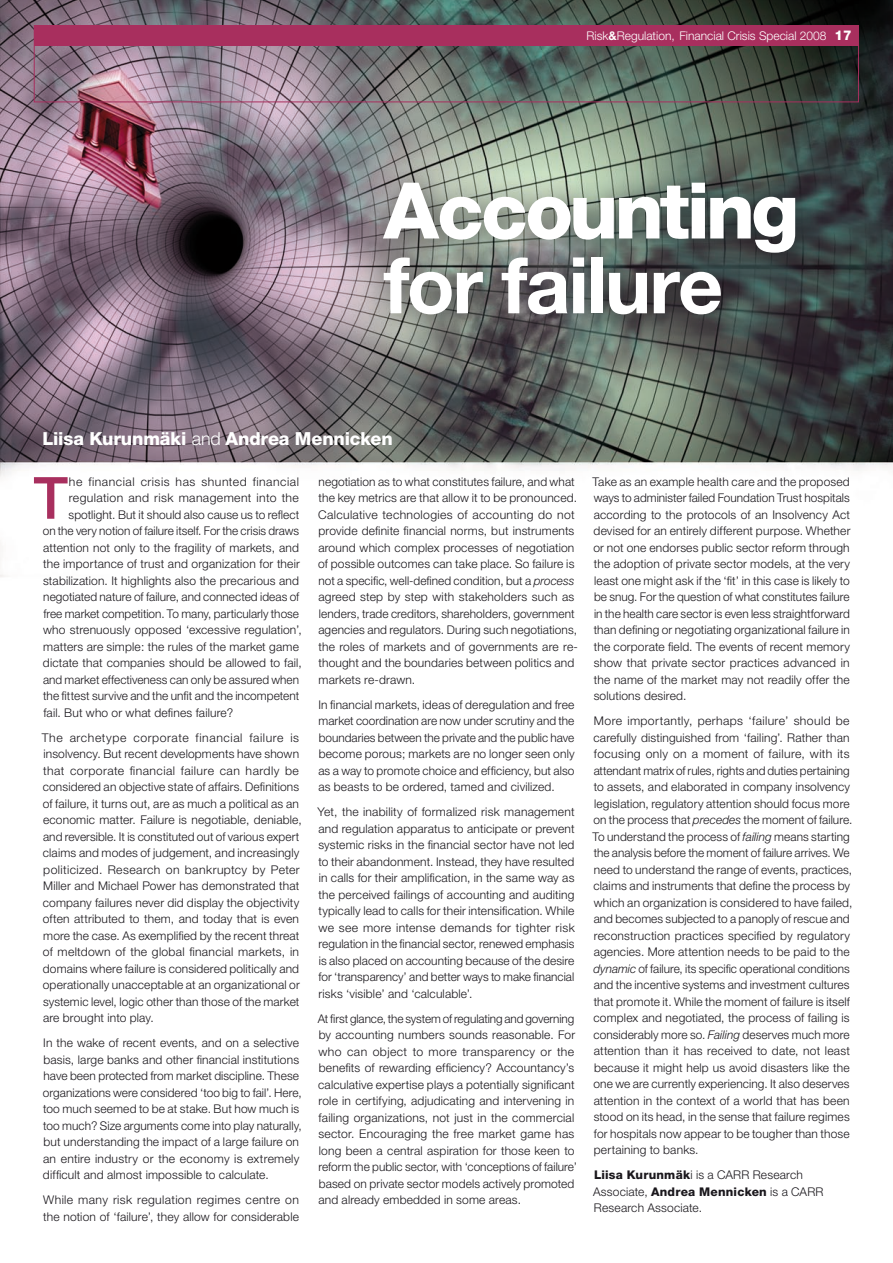
<style>
.page{position:relative;width:893px;height:1263px;background:#fff}
.page>*{position:absolute;margin:0;border:0;box-sizing:border-box;transform-origin:0 0}
.t1{font:800 78.15px "Helvetica Neue";letter-spacing:-.045em;color:#fff}
.t2{font:700 78.15px "Helvetica Neue";letter-spacing:-.025em;color:#fff}
.t3{font:500 58.2px "Helvetica Neue";color:#a82f5e}
.t4{font:800 18px "Helvetica Neue";letter-spacing:-.005em;color:#fff}
.t5{font:300 12px/16.5px "Helvetica Neue";letter-spacing:.015em;color:#1a171c}
.t6{font:300 12px "Helvetica Neue";color:#fff}
.t7{font:300 12px "Helvetica Neue";letter-spacing:.04em;color:#1a171c}
.s1{font-weight:700}
.s2{font-weight:800;font-size:13.5px}
.s3{font-weight:300}
.s4{font-style:italic}
.s5{font-weight:800}
</style>
<div class="page">
<img style="left:0;top:0;width:893px;height:577px">
<div style="left:34px;top:25px;width:825px;height:77px;border:1px solid #a82f5e"></div>
<div style="left:34px;top:26px;width:825px;height:20px;background:#a82f5e"></div>
<div style="left:356px;top:156px;width:466px;height:186px;background:#1a171c;opacity:.75"></div>
<p class="t6" style="left:587px;top:29px;width:266px">Risk<span class="s1">&amp;</span>Regulation, Financial Crisis Special 2008 <span class="s2">17</span></p>
<h1 class="t1" style="left:384px;top:164px;width:417px">Accounting</h1>
<h1 class="t2" style="left:384px;top:237px;width:341px">for failure</h1>
<h3 class="t4" style="left:43px;top:428px;width:352px">Liisa Kurunmäki <span class="s3">and</span> Andrea Mennicken</h3>
<h2 class="t3" style="left:33px;top:463px;width:36px">T</h2>
<p class="t7" style="left:69px;top:474px;width:232px">he financial crisis has shunted financial</p>
<p class="t5" style="left:69px;top:489px;width:232px">regulation and risk management into the</p>
<p class="t5" style="left:69px;top:506px;width:232px">spotlight. But it should also cause us to reflect</p>
<p class="t5" style="left:43px;top:522px;width:258px">on the very notion of failure itself. For the crisis draws</p>
<p class="t5" style="left:43px;top:539px;width:257px">attention not only to the fragility of markets, and</p>
<p class="t5" style="left:43px;top:555px;width:258px">the importance of trust and organization for their</p>
<p class="t5" style="left:43px;top:572px;width:257px">stabilization. It highlights also the precarious and</p>
<p class="t5" style="left:43px;top:588px;width:258px">negotiated nature of failure, and connected ideas of</p>
<p class="t5" style="left:43px;top:605px;width:257px">free market competition. To many, particularly those</p>
<p class="t5" style="left:43px;top:621px;width:260px">who strenuously opposed ‘excessive regulation’,</p>
<p class="t5" style="left:43px;top:638px;width:257px">matters are simple: the rules of the market game</p>
<p class="t5" style="left:43px;top:654px;width:260px">dictate that companies should be allowed to fail,</p>
<p class="t5" style="left:43px;top:671px;width:258px">and market effectiveness can only be assured when</p>
<p class="t5" style="left:43px;top:687px;width:258px">the fittest survive and the unfit and the incompetent</p>
<p class="t5" style="left:43px;top:704px;width:191px">fail. But who or what defines failure?</p>
<p class="t5" style="left:42px;top:729px;width:261px">The archetype corporate financial failure is insolvency. But recent developments have shown that corporate financial failure can hardly be considered an objective state of affairs. Definitions of failure, it turns out, are as much a political as an economic matter. Failure is negotiable, deniable, and reversible. It is constituted out of various expert claims and modes of judgement, and increasingly politicized. Research on bankruptcy by Peter Miller and Michael Power has demonstrated that company failures never did display the objectivity often attributed to them, and today that is even more the case. As exemplified by the recent threat of meltdown of the global financial markets, in domains where failure is considered politically and operationally unacceptable at an organizational or systemic level, logic other than those of the market are brought into play.</p>
<p class="t5" style="left:43px;top:1034px;width:260px">In the wake of recent events, and on a selective basis, large banks and other financial institutions have been protected from market discipline. These organizations were considered ‘too big to fail’. Here, too much seemed to be at stake. But how much is too much? Size arguments come into play naturally, but understanding the impact of a large failure on an entire industry or the economy is extremely difficult and almost impossible to calculate.</p>
<p class="t5" style="left:43px;top:1191px;width:257px">While many risk regulation regimes centre on the notion of ‘failure’, they allow for considerable</p>
<p class="t5" style="left:318px;top:473px;width:261px">negotiation as to what constitutes failure, and what the key metrics are that allow it to be pronounced.<br>Calculative technologies of accounting do not provide definite financial norms, but instruments around which complex processes of negotiation of possible outcomes can take place. So failure is not a specific, well-defined condition, but a <span class="s4">process </span>agreed step by step with stakeholders such as lenders, trade creditors, shareholders, government agencies and regulators. During such negotiations, the roles of markets and of governments are re&shy;thought and the boundaries between politics and markets re-drawn.</p>
<p class="t5" style="left:318px;top:696px;width:258px;text-align:justify">In financial markets, ideas of deregulation and free market coordination are now under scrutiny and the boundaries between the private and the public have become porous; markets are no longer seen only as a way to promote choice and efficiency, but also as beasts to be ordered, tamed and civilized.</p>
<p class="t5" style="left:318px;top:803px;width:259px;text-align:justify">Yet, the inability of formalized risk management and regulation apparatus to anticipate or prevent systemic risks in the financial sector have not led to their abandonment. Instead, they have resulted in calls for their amplification, in the same way as the perceived failings of accounting and auditing typically lead to calls for their intensification. While we see more intense demands for tighter risk regulation in the financial sector, renewed emphasis is also placed on accounting because of the desire for ‘transparency’ and better ways to make financial risks ‘visible’ and ‘calculable’.</p>
<p class="t5" style="left:318px;top:1010px;width:261px">At first glance, the system of regulating and governing by accounting numbers sounds reasonable. For who can object to more transparency or the benefits of rewarding efficiency? Accountancy’s calculative expertise plays a potentially significant role in certifying, adjudicating and intervening in failing organizations, not just in the commercial sector. Encouraging the free market game has long been a central aspiration for those keen to reform the public sector, with ‘conceptions of failure’ based on private sector models actively promoted and already embedded in some areas.</p>
<p class="t5" style="left:592px;top:473px;width:260px;text-align:justify">Take as an example health care and the proposed ways to administer failed Foundation Trust hospitals according to the protocols of an Insolvency Act devised for an entirely different purpose. Whether or not one endorses public sector reform through the adoption of private sector models, at the very least one might ask if the ‘fit’ in this case is likely to be snug. For the question of what constitutes failure in the health care sector is even less straightforward than defining or negotiating organizational failure in the corporate field. The events of recent memory show that private sector practices advanced in the name of the market may not readily offer the solutions desired.</p>
<p class="t5" style="left:592px;top:712px;width:261px">More importantly, perhaps ‘failure’ should be carefully distinguished from ‘failing’. Rather than focusing only on a moment of failure, with its attendant matrix of rules, rights and duties pertaining to assets, and elaborated in company insolvency legislation, regulatory attention should focus more on the process that <span class="s4">precedes</span> the moment of failure.<br>To understand the process of <span class="s4">failing</span> means starting the analysis before the moment of failure arrives. We need to understand the range of events, practices, claims and instruments that define the process by which an organization is considered to have failed, and becomes subjected to a panoply of rescue and reconstruction practices specified by regulatory agencies. More attention needs to be paid to the <span class="s4">dynamic</span> of failure, its specific operational conditions and the incentive systems and investment cultures that promote it. While the moment of failure is itself complex and negotiated, the process of failing is considerably more so. <span class="s4">Failing</span> deserves much more attention than it has received to date, not least because it might help us avoid disasters like the one we are currently experiencing. It also deserves attention in the context of a world that has been stood on its head, in the sense that failure regimes for hospitals now appear to be tougher than those pertaining to banks.</p>
<p class="t5" style="left:593px;top:1166px;width:232px"><span class="s5">Liisa Kurunmäk</span>i is a CARR Research<br>Associate, <span class="s5">Andrea Mennicken</span> is a CARR<br>Research Associate.</p>
</div>
